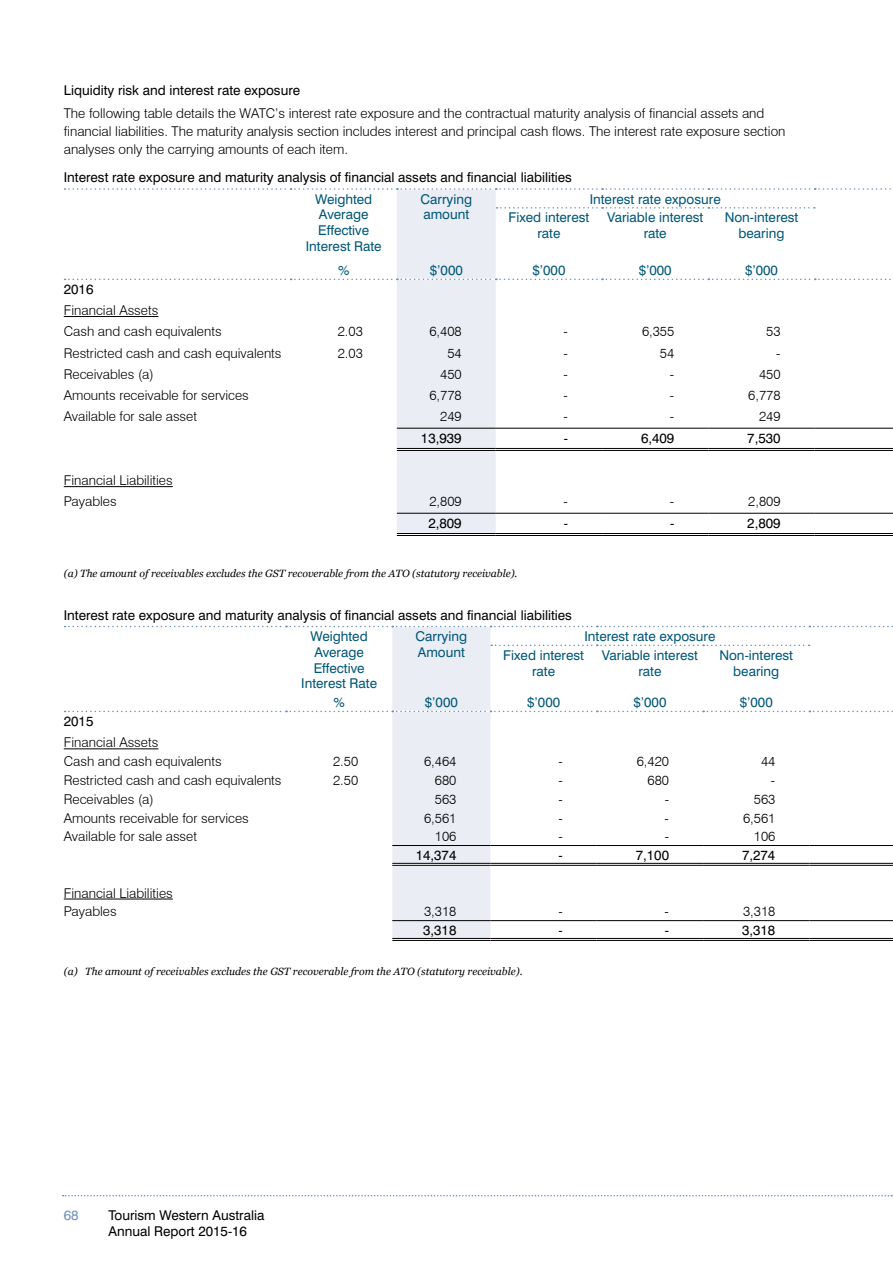
<style>
.page{position:relative;width:893px;height:1263px;background:#fff}
.page>*{position:absolute;margin:0;border:0;box-sizing:border-box;transform-origin:0 0}
.t1{font:300 13.5px/18px "Swiss 721 BT";color:#000}
.t2{font:13.5px/16.2px "Swiss 721 BT";color:#000}
.t3{font:13.5px/15.8px "Swiss 721 BT";color:#005677;text-align:center}
.t4{font:13.5px "Swiss 721 BT";color:#6e91bc}
.t5{font:italic 10.5px "Georgia";color:#000}
</style>
<div class="page">
<svg style="left:63px;top:1195px;width:829px;height:1px"></svg>
<hr style="left:397px;top:535px;width:99px;height:1px;background:#000">
<hr style="left:496px;top:535px;width:106px;height:1px;background:#000">
<hr style="left:602px;top:535px;width:106px;height:1px;background:#000">
<hr style="left:708px;top:535px;width:107px;height:1px;background:#000">
<hr style="left:815px;top:535px;width:78px;height:1px;background:#000">
<svg style="left:65px;top:188px;width:828px;height:346px"></svg>
<hr style="left:64px;top:316px;width:94px;height:1px;background:#000">
<hr style="left:64px;top:486px;width:109px;height:1px;background:#000">
<hr style="left:392px;top:940px;width:98px;height:1px;background:#000">
<hr style="left:490px;top:940px;width:107px;height:1px;background:#000">
<hr style="left:597px;top:940px;width:106px;height:1px;background:#000">
<hr style="left:703px;top:940px;width:106px;height:1px;background:#000">
<hr style="left:809px;top:940px;width:84px;height:1px;background:#000">
<svg style="left:65px;top:626px;width:828px;height:313px"></svg>
<hr style="left:64px;top:748px;width:94px;height:1px;background:#000">
<hr style="left:64px;top:899px;width:109px;height:1px;background:#000">
<p class="t2" style="left:64px;top:82px;width:238px">Liquidity risk and interest rate exposure</p>
<p class="t1" style="left:64px;top:104px;width:723px">The following table details the WATC’s interest rate exposure and the contractual maturity analysis of financial assets and financial liabilities. The maturity analysis section includes interest and principal cash flows. The interest rate exposure section analyses only the carrying amounts of each item.</p>
<p class="t2" style="left:64px;top:169px;width:510px">Interest rate exposure and maturity analysis of financial assets and financial liabilities</p>
<p class="t3" style="left:306px;top:191px;width:77px">Weighted<br>Average<br>Effective<br>Interest Rate</p>
<p class="t3" style="left:421px;top:191px;width:53px;text-align:left">Carrying amount</p>
<p class="t3" style="left:590px;top:191px;width:133px">Interest rate exposure</p>
<p class="t3" style="left:509px;top:210px;width:82px">Fixed interest rate</p>
<p class="t3" style="left:607px;top:210px;width:98px">Variable interest rate</p>
<p class="t3" style="left:725px;top:210px;width:75px">Non-interest bearing</p>
<p class="t2" style="left:64px;top:281px;width:31px">2016</p>
<p class="t1" style="left:64px;top:300px;width:159px;line-height:21.3px">Financial Assets<br>Cash and cash equivalents</p>
<p class="t3" style="left:338px;top:262px;width:13px">%</p>
<p class="t3" style="left:430px;top:262px;width:35px">$’000</p>
<p class="t3" style="left:532px;top:262px;width:35px">$’000</p>
<p class="t3" style="left:639px;top:262px;width:35px">$’000</p>
<p class="t3" style="left:745px;top:262px;width:35px">$’000</p>
<p class="t1" style="left:338px;top:322px;width:27px">2.03</p>
<p class="t1" style="left:429px;top:322px;width:34px">6,408</p>
<p class="t1" style="left:564px;top:322px;width:6px">-</p>
<p class="t1" style="left:642px;top:322px;width:34px">6,355</p>
<p class="t1" style="left:766px;top:322px;width:16px">53</p>
<p class="t1" style="left:64px;top:344px;width:219px">Restricted cash and cash equivalents</p>
<p class="t1" style="left:338px;top:344px;width:27px">2.03</p>
<p class="t1" style="left:447px;top:344px;width:16px">54</p>
<p class="t1" style="left:564px;top:344px;width:6px">-</p>
<p class="t1" style="left:660px;top:344px;width:16px">54</p>
<p class="t1" style="left:776px;top:344px;width:6px">-</p>
<p class="t1" style="left:64px;top:365px;width:91px">Receivables (a)</p>
<p class="t1" style="left:440px;top:365px;width:23px">450</p>
<p class="t1" style="left:564px;top:365px;width:6px">-</p>
<p class="t1" style="left:670px;top:365px;width:6px">-</p>
<p class="t1" style="left:759px;top:365px;width:23px">450</p>
<p class="t1" style="left:64px;top:386px;width:187px">Amounts receivable for services</p>
<p class="t1" style="left:429px;top:386px;width:34px">6,778</p>
<p class="t1" style="left:564px;top:386px;width:6px">-</p>
<p class="t1" style="left:670px;top:386px;width:6px">-</p>
<p class="t1" style="left:748px;top:386px;width:34px">6,778</p>
<p class="t1" style="left:64px;top:407px;width:135px">Available for sale asset</p>
<p class="t1" style="left:440px;top:407px;width:23px">249</p>
<p class="t1" style="left:564px;top:407px;width:6px">-</p>
<p class="t1" style="left:670px;top:407px;width:6px">-</p>
<p class="t1" style="left:759px;top:407px;width:23px">249</p>
<p class="t2" style="left:421px;top:430px;width:42px">13,939</p>
<p class="t2" style="left:564px;top:430px;width:6px">-</p>
<p class="t2" style="left:641px;top:430px;width:35px">6,409</p>
<p class="t2" style="left:747px;top:430px;width:35px">7,530</p>
<p class="t1" style="left:64px;top:470px;width:110px;line-height:21.3px">Financial Liabilities<br>Payables</p>
<p class="t1" style="left:429px;top:493px;width:34px">2,809</p>
<p class="t1" style="left:564px;top:493px;width:6px">-</p>
<p class="t1" style="left:670px;top:493px;width:6px">-</p>
<p class="t1" style="left:748px;top:493px;width:34px">2,809</p>
<p class="t2" style="left:428px;top:515px;width:35px">2,809</p>
<p class="t2" style="left:564px;top:515px;width:6px">-</p>
<p class="t2" style="left:670px;top:515px;width:6px">-</p>
<p class="t2" style="left:747px;top:515px;width:35px">2,809</p>
<p class="t5" style="left:64px;top:566px;width:455px">(a) The amount of receivables excludes the GST recoverable from the ATO (statutory receivable).</p>
<p class="t2" style="left:64px;top:607px;width:510px">Interest rate exposure and maturity analysis of financial assets and financial liabilities</p>
<p class="t3" style="left:301px;top:628px;width:77px">Weighted<br>Average<br>Effective<br>Interest Rate</p>
<p class="t3" style="left:416px;top:628px;width:53px;text-align:left">Carrying<br>Amount</p>
<p class="t3" style="left:584px;top:628px;width:133px">Interest rate exposure</p>
<p class="t3" style="left:503px;top:647px;width:82px">Fixed interest rate</p>
<p class="t3" style="left:602px;top:647px;width:98px">Variable interest rate</p>
<p class="t3" style="left:719px;top:647px;width:75px">Non-interest bearing</p>
<p class="t2" style="left:64px;top:713px;width:31px">2015</p>
<p class="t1" style="left:64px;top:733px;width:159px;line-height:18.8px">Financial Assets<br>Cash and cash equivalents</p>
<p class="t3" style="left:333px;top:694px;width:13px">%</p>
<p class="t3" style="left:425px;top:694px;width:35px">$’000</p>
<p class="t3" style="left:527px;top:694px;width:35px">$’000</p>
<p class="t3" style="left:633px;top:694px;width:35px">$’000</p>
<p class="t3" style="left:740px;top:694px;width:35px">$’000</p>
<p class="t1" style="left:333px;top:752px;width:27px">2.50</p>
<p class="t1" style="left:424px;top:752px;width:34px">6,464</p>
<p class="t1" style="left:558px;top:752px;width:6px">-</p>
<p class="t1" style="left:637px;top:752px;width:34px">6,420</p>
<p class="t1" style="left:761px;top:752px;width:16px">44</p>
<p class="t1" style="left:64px;top:771px;width:219px">Restricted cash and cash equivalents</p>
<p class="t1" style="left:333px;top:771px;width:27px">2.50</p>
<p class="t1" style="left:435px;top:771px;width:23px">680</p>
<p class="t1" style="left:558px;top:771px;width:6px">-</p>
<p class="t1" style="left:647px;top:771px;width:23px">680</p>
<p class="t1" style="left:771px;top:771px;width:6px">-</p>
<p class="t1" style="left:64px;top:790px;width:91px">Receivables (a)</p>
<p class="t1" style="left:435px;top:790px;width:23px">563</p>
<p class="t1" style="left:558px;top:790px;width:6px">-</p>
<p class="t1" style="left:665px;top:790px;width:6px">-</p>
<p class="t1" style="left:754px;top:790px;width:23px">563</p>
<p class="t1" style="left:64px;top:808px;width:187px">Amounts receivable for services</p>
<p class="t1" style="left:424px;top:808px;width:34px">6,561</p>
<p class="t1" style="left:558px;top:808px;width:6px">-</p>
<p class="t1" style="left:665px;top:808px;width:6px">-</p>
<p class="t1" style="left:743px;top:808px;width:34px">6,561</p>
<p class="t1" style="left:64px;top:827px;width:135px">Available for sale asset</p>
<p class="t1" style="left:435px;top:827px;width:23px">106</p>
<p class="t1" style="left:558px;top:827px;width:6px">-</p>
<p class="t1" style="left:665px;top:827px;width:6px">-</p>
<p class="t1" style="left:754px;top:827px;width:23px">106</p>
<p class="t2" style="left:416px;top:847px;width:42px">14,374</p>
<p class="t2" style="left:559px;top:847px;width:6px">-</p>
<p class="t2" style="left:636px;top:847px;width:35px">7,100</p>
<p class="t2" style="left:742px;top:847px;width:35px">7,274</p>
<p class="t1" style="left:64px;top:883px;width:110px;line-height:18.8px">Financial Liabilities<br>Payables</p>
<p class="t1" style="left:424px;top:902px;width:34px">3,318</p>
<p class="t1" style="left:558px;top:902px;width:6px">-</p>
<p class="t1" style="left:665px;top:902px;width:6px">-</p>
<p class="t1" style="left:743px;top:902px;width:34px">3,318</p>
<p class="t2" style="left:423px;top:922px;width:35px">3,318</p>
<p class="t2" style="left:559px;top:922px;width:6px">-</p>
<p class="t2" style="left:665px;top:922px;width:6px">-</p>
<p class="t2" style="left:742px;top:922px;width:35px">3,318</p>
<p class="t5" style="left:64px;top:963px;width:460px">(a) The amount of receivables excludes the GST recoverable from the ATO (statutory receivable).</p>
<p class="t4" style="left:64px;top:1207px;width:16px">68</p>
<p class="t2" style="left:108px;top:1207px;width:158px">Tourism Western Australia<br>Annual Report 2015-16</p>
</div>
